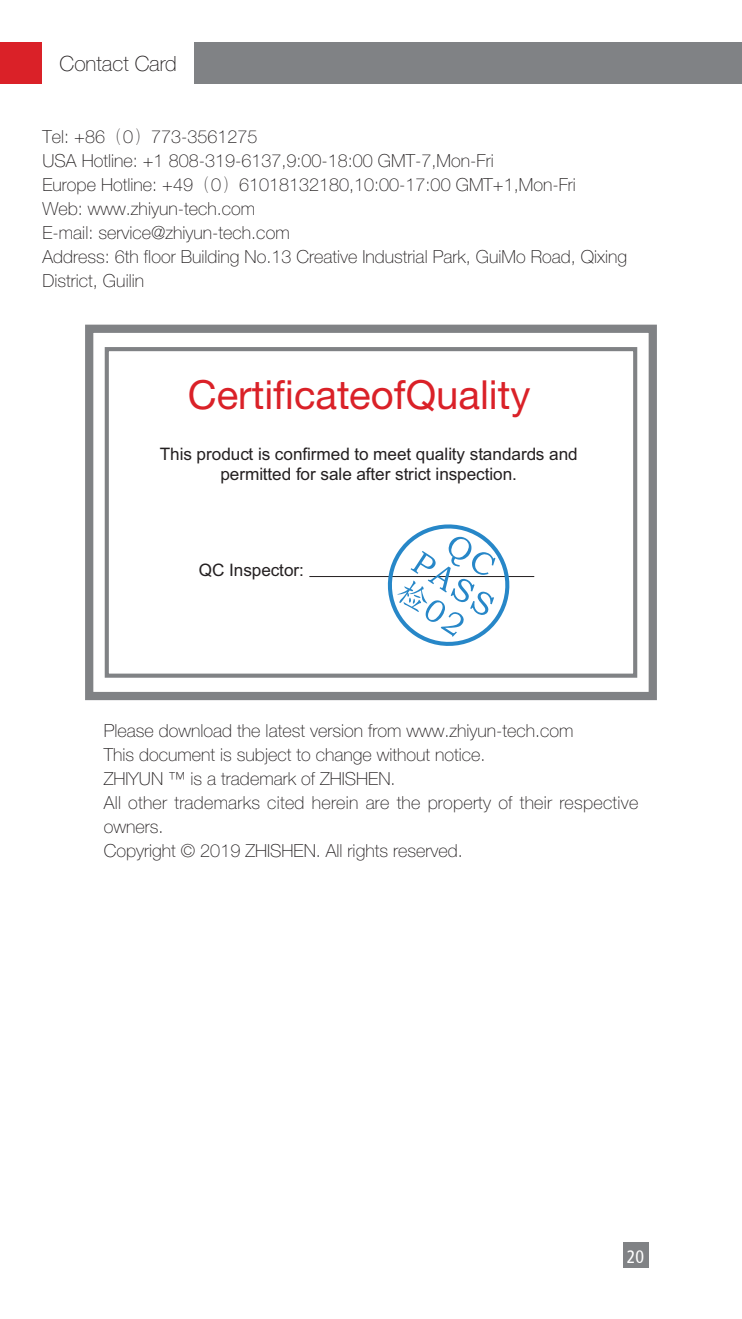
<style>
.page{position:relative;width:742px;height:1319px;background:#fff}
.page>*{position:absolute;margin:0;border:0;box-sizing:border-box;transform-origin:0 0}
.t1{font:40.2px "M Ying Hei PRC W4";color:#da2128}
.页码标题{font:21px "M Ying Hei PRC W2";color:#231f20}
.正文无段前段后{font:18px/24px "M Ying Hei PRC W2";color:#231f20}
.t2{font:condensed 18px "Frutiger";color:#fff}
.t3{font:17.1px/20.1px "Arial";color:#231f20;text-align:center}
</style>
<div class="page">
<div style="left:0;top:43px;width:43px;height:41px;background:#da2128"></div>
<div style="left:43px;top:43px;width:699px;height:41px;background:#808285"></div>
<div style="left:622px;top:1242px;width:26px;height:25px;background:#808285"></div>
<div style="left:43px;top:38px;width:151px;height:51px;background:#fff"></div>
<div style="left:85px;top:324px;width:572px;height:376px;border:8px solid #808285"></div>
<hr style="left:309px;top:576px;width:225px;height:1px;background:#231f20">
<svg style="left:387px;top:524px;width:123px;height:122px"></svg>
<div style="left:105px;top:347px;width:532px;height:330px;border:4px solid #808285"></div>
<p class="页码标题" style="left:60px;top:51px;width:119px">Contact Card</p>
<p class="正文无段前段后" style="left:43px;top:125px;width:216px">Tel: +86（0）773-3561275</p>
<p class="正文无段前段后" style="left:43px;top:149px;width:452px">USA Hotline: +1 808-319-6137,9:00-18:00 GMT-7,Mon-Fri</p>
<p class="正文无段前段后" style="left:43px;top:173px;width:535px">Europe Hotline: +49（0）61018132180,10:00-17:00 GMT+1,Mon-Fri</p>
<p class="正文无段前段后" style="left:43px;top:197px;width:214px">Web: www.zhiyun-tech.com</p>
<p class="正文无段前段后" style="left:43px;top:221px;width:248px">E-mail: service@zhiyun-tech.com</p>
<p class="正文无段前段后" style="left:43px;top:245px;width:586px">Address: 6th floor Building No.13 Creative Industrial Park, GuiMo Road, Qixing</p>
<p class="正文无段前段后" style="left:43px;top:269px;width:103px">District, Guilin</p>
<p class="t1" style="left:188px;top:370px;width:344px">CertificateofQuality</p>
<p class="t3" style="left:160px;top:443px;width:419px">This product is confirmed to meet quality standards and permitted for sale after strict inspection.</p>
<p class="t3" style="left:199px;top:560px;width:107px">QC Inspector:</p>
<p class="正文无段前段后" style="left:104px;top:718px;width:471px">Please download the latest version from www.zhiyun-tech.com</p>
<p class="正文无段前段后" style="left:104px;top:742px;width:383px">This document is subject to change without notice.</p>
<p class="正文无段前段后" style="left:104px;top:766px;width:293px">ZHIYUN ™ is a trademark of ZHISHEN.</p>
<p class="正文无段前段后" style="left:104px;top:790px;width:536px">All other trademarks cited herein are the property of their respective owners.</p>
<p class="正文无段前段后" style="left:104px;top:838px;width:360px">Copyright © 2019 ZHISHEN. All rights reserved.</p>
<p class="t2" style="left:627px;top:1245px;width:19px">20</p>
</div>
